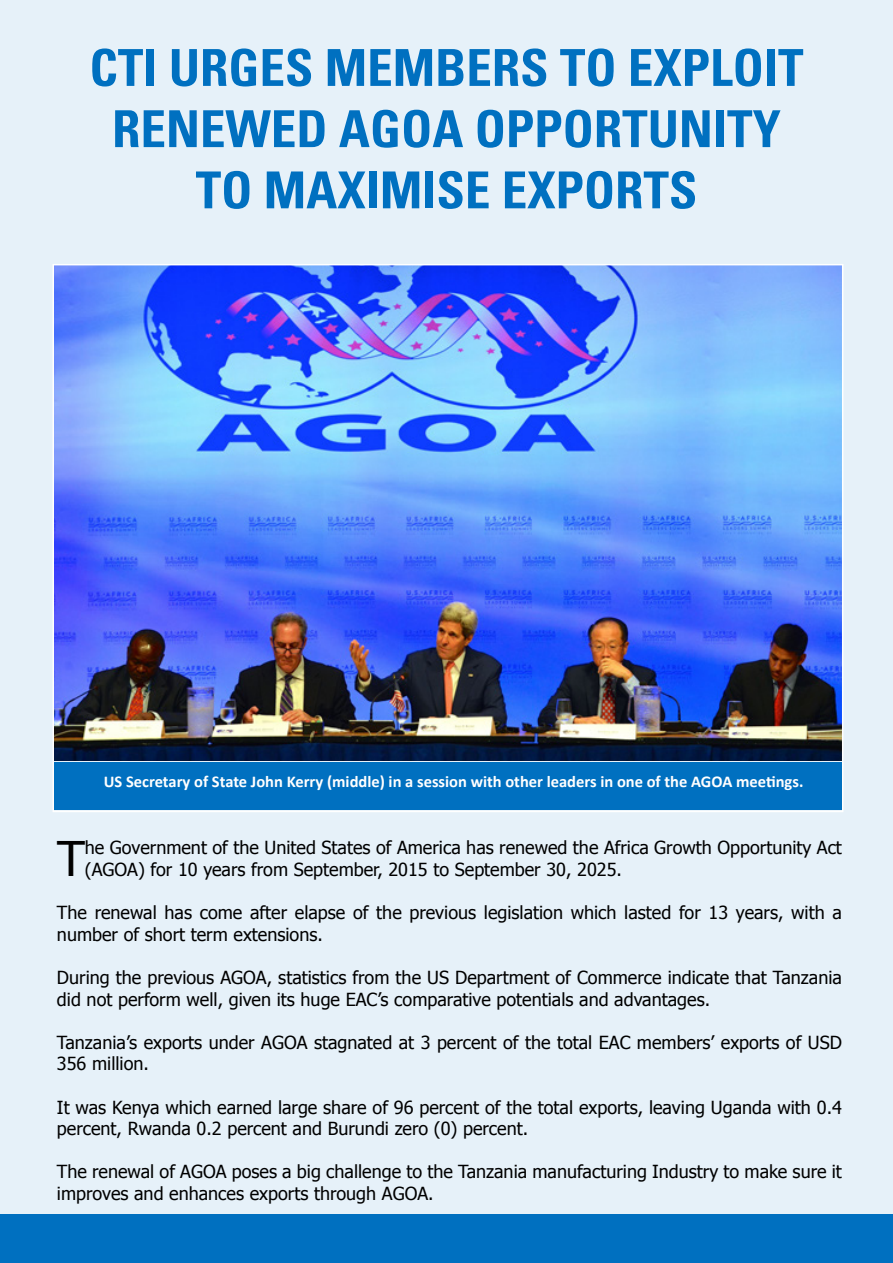
<style>
.page{position:relative;width:893px;height:1263px;background:#e6f1f9}
.page>*{position:absolute;margin:0;border:0;box-sizing:border-box;transform-origin:0 0}
.t1{font:700 condensed 51px/61.2px "Univers";color:#0070c0;text-align:center}
.t2{font:47.7px "Tahoma";color:#000}
.t3{font:18px/21.6px "Tahoma";color:#000}
.t4{font:700 16.5px "Calibri";color:#fff}
</style>
<div class="page">
<img style="left:52px;top:264px;width:792px;height:548px">
<div style="left:54px;top:762px;width:788px;height:48px;background:#0070c0"></div>
<div style="left:0;top:1214px;width:893px;height:49px;background:#0070c0"></div>
<h1 class="t1" style="left:89px;top:37px;width:716px">CTI URGES MEMBERS TO EXPLOIT<br>RENEWED AGOA OPPORTUNITY<br>TO MAXIMISE EXPORTS</h1>
<p class="t4" style="left:104px;top:769px;width:701px">US Secretary of State John Kerry (middle) in a session with other leaders in one of the AGOA meetings.</p>
<h2 class="t2" style="left:57px;top:827px;width:29px">T</h2>
<p class="t3" style="left:85px;top:838px;width:759px">he Government of the United States of America has renewed the Africa Growth Opportunity Act (AGOA) for 10 years from September, 2015 to September 30, 2025.</p>
<p class="t3" style="left:57px;top:903px;width:786px">The renewal has come after elapse of the previous legislation which lasted for 13 years, with a number of short term extensions.</p>
<p class="t3" style="left:57px;top:968px;width:786px">During the previous AGOA, statistics from the US Department of Commerce indicate that Tanzania did not perform well, given its huge EAC’s comparative potentials and advantages.</p>
<p class="t3" style="left:57px;top:1032px;width:786px">Tanzania’s exports under AGOA stagnated at 3 percent of the total EAC members’ exports of USD<br>356 million.</p>
<p class="t3" style="left:57px;top:1097px;width:786px">It was Kenya which earned large share of 96 percent of the total exports, leaving Uganda with 0.4 percent, Rwanda 0.2 percent and Burundi zero (0) percent.</p>
<p class="t3" style="left:57px;top:1162px;width:786px">The renewal of AGOA poses a big challenge to the Tanzania manufacturing Industry to make sure it improves and enhances exports through AGOA.</p>
</div>
